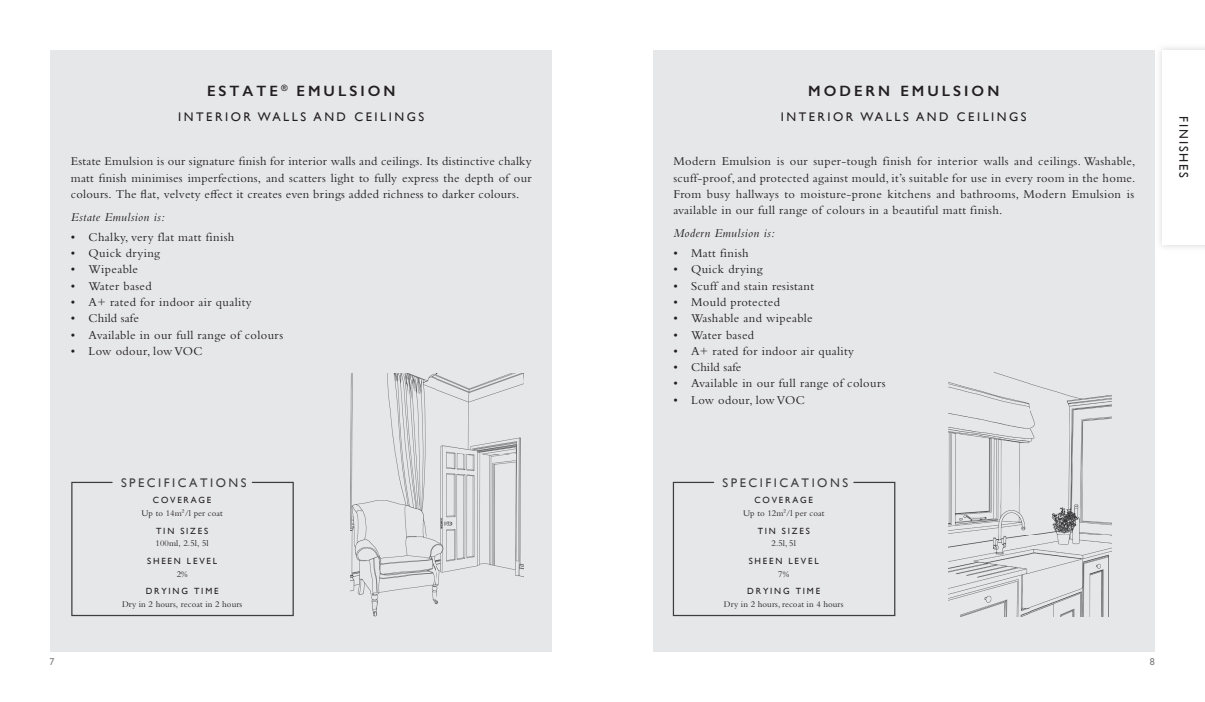
<style>
.page{position:relative;width:1205px;height:702px;background:#fff}
.page>*{position:absolute;margin:0;border:0;box-sizing:border-box;transform-origin:0 0}
.t1{font:600 15px "Gill Sans";letter-spacing:.2em;color:#231f20}
.t2{font:12.5px/16.2px "Bembo Std";letter-spacing:.03em;color:#231f20;text-align:justify}
.t3{font:12.5px "Gill Sans";letter-spacing:.2em;color:#231f20}
.t4{font:italic 12.5px "Bembo Std";letter-spacing:.03em;color:#231f20}
.t5{font:12.5px "Gill Sans";letter-spacing:.2em;color:#3e3e3f}
.t6{font:12.5px "Bembo Std";letter-spacing:.01em;color:#231f20}
.t7{font:12.5px "Gill Sans";letter-spacing:.15em;color:#231f20}
.t8{font:10px "Gill Sans";color:#808285}
.t9{font:9px "Bembo Std";letter-spacing:.01em;color:#231f20}
.t10{font:9px "Gill Sans";letter-spacing:.2em;color:#231f20}
</style>
<div class="page">
<div style="left:653px;top:50px;width:501px;height:602px;background:#e6e7e9"></div>
<div style="left:50px;top:50px;width:502px;height:602px;background:#e6e7e9"></div>
<svg style="left:71px;top:481px;width:223px;height:135px"></svg>
<img style="left:350px;top:373px;width:173px;height:244px">
<svg style="left:672px;top:481px;width:224px;height:135px"></svg>
<img style="left:949px;top:372px;width:162px;height:245px">
<p class="t1" style="left:207px;top:82px;width:190px">ESTATE <sup>®</sup> EMULSION</p>
<p class="t3" style="left:178px;top:110px;width:247px">INTERIOR WALLS AND CEILINGS</p>
<p class="t2" style="left:71px;top:153px;width:462px">Estate Emulsion is our signature ÿnish for interior walls and ceilings. Its distinctive chalky matt ÿnish minimises imperfections, and scatters light to fully express the depth of our colours. The ˛at, velvety e°ect it creates even brings added richness to darker colours.</p>
<p class="t4" style="left:71px;top:210px;width:95px">Estate Emulsion is:</p>
<p class="t2" style="left:71px;top:229px;width:165px">• Chalky, very flat matt finish</p>
<p class="t2" style="left:71px;top:245px;width:91px">• Quick drying</p>
<p class="t2" style="left:71px;top:261px;width:69px">• Wipeable</p>
<p class="t2" style="left:71px;top:277px;width:82px">• Water based</p>
<p class="t2" style="left:71px;top:294px;width:182px">• A+ rated for indoor air quality</p>
<p class="t6" style="left:71px;top:311px;width:70px">• Child safe</p>
<p class="t2" style="left:71px;top:326px;width:214px">• Available in our full range of colours</p>
<p class="t2" style="left:71px;top:342px;width:133px">• Low odour, low VOC</p>
<p class="t1" style="left:808px;top:82px;width:193px">MODERN EMULSION</p>
<p class="t3" style="left:781px;top:110px;width:247px">INTERIOR WALLS AND CEILINGS</p>
<p class="t2" style="left:673px;top:153px;width:463px">Modern Emulsion is our super-tough finish for interior walls and ceilings. Washable, scuff-proof, and protected against mould, it’s suitable for use in every room in the home.<br>From busy hallways to moisture-prone kitchens and bathrooms, Modern Emulsion is available in our full range of colours in a beautiful matt finish.</p>
<p class="t4" style="left:673px;top:226px;width:103px">Modern Emulsion is:</p>
<p class="t2" style="left:673px;top:245px;width:77px">• Matt finish</p>
<p class="t2" style="left:673px;top:261px;width:91px">• Quick drying</p>
<p class="t2" style="left:673px;top:277px;width:142px">• Scuff and stain resistant</p>
<p class="t2" style="left:673px;top:294px;width:108px">• Mould protected</p>
<p class="t2" style="left:673px;top:310px;width:141px">• Washable and wipeable</p>
<p class="t2" style="left:673px;top:326px;width:82px">• Water based</p>
<p class="t2" style="left:673px;top:342px;width:182px">• A+ rated for indoor air quality</p>
<p class="t6" style="left:673px;top:360px;width:70px">• Child safe</p>
<p class="t2" style="left:673px;top:375px;width:214px">• Available in our full range of colours</p>
<p class="t2" style="left:673px;top:391px;width:133px">• Low odour, low VOC</p>
<p class="t7" style="left:1191px;top:116px;width:63px;rotate:90deg">FINISHES</p>
<p class="t5" style="left:121px;top:475px;width:127px">SPECIFICATIONS</p>
<p class="t10" style="left:153px;top:495px;width:60px">COVERAGE</p>
<p class="t9" style="left:141px;top:508px;width:83px">Up to 14m˝/l per coat</p>
<p class="t10" style="left:156px;top:525px;width:54px">TIN SIZES</p>
<p class="t9" style="left:156px;top:538px;width:55px">100ml, 2.5l, 5l</p>
<p class="t10" style="left:147px;top:555px;width:72px">SHEEN LEVEL</p>
<p class="t9" style="left:177px;top:568px;width:12px">2%</p>
<p class="t10" style="left:146px;top:586px;width:74px">DRYING TIME</p>
<p class="t9" style="left:122px;top:599px;width:122px">Dry in 2 hours, recoat in 2 hours</p>
<p class="t5" style="left:722px;top:475px;width:127px">SPECIFICATIONS</p>
<p class="t10" style="left:754px;top:495px;width:60px">COVERAGE</p>
<p class="t9" style="left:743px;top:508px;width:83px">Up to 12m˝/l per coat</p>
<p class="t10" style="left:758px;top:525px;width:54px">TIN SIZES</p>
<p class="t9" style="left:771px;top:538px;width:26px">2.5l, 5l</p>
<p class="t10" style="left:749px;top:555px;width:72px">SHEEN LEVEL</p>
<p class="t9" style="left:778px;top:568px;width:12px">7%</p>
<p class="t10" style="left:747px;top:586px;width:74px">DRYING TIME</p>
<p class="t9" style="left:724px;top:599px;width:121px">Dry in 2 hours, recoat in 4 hours</p>
<p class="t8" style="left:50px;top:656px;width:6px">7</p>
<p class="t8" style="left:1150px;top:656px;width:6px">8</p>
</div>
